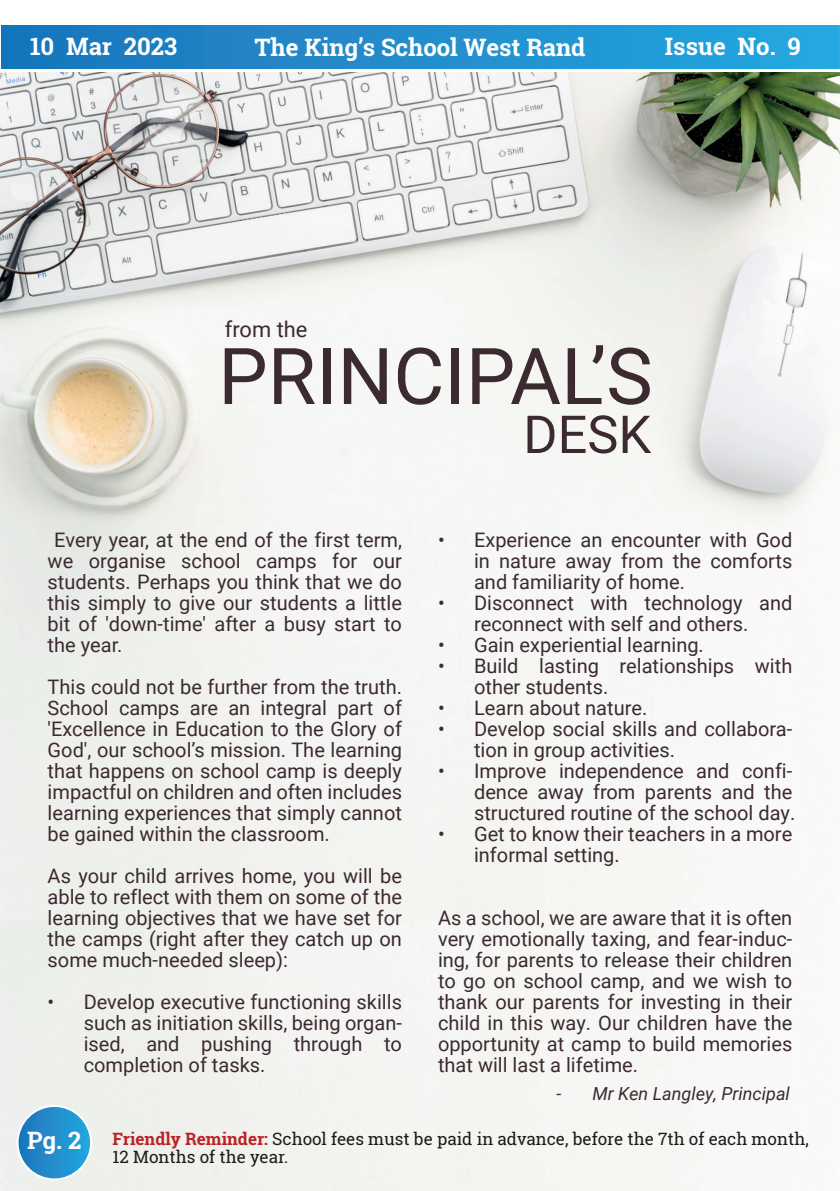
<style>
.page{position:relative;width:840px;height:1191px;background:#fff}
.page>*{position:absolute;margin:0;border:0;box-sizing:border-box;transform-origin:0 0}
.t1{font:78.4px "Roboto";color:#3b2a30}
.t2{font:52.4px "Roboto";color:#3b2a30}
.t3{font:700 24px "Roboto Slab";color:#fff}
.t4{font:21.8px "Roboto";color:#3b2a30}
.t5{font:20px/21px "Roboto";color:#3b2a30;text-align:justify}
.t6{font:italic 18px "Roboto";color:#3b2a30}
.t7{font:17px/18.4px "Roboto Slab";color:#1a1c19}
.s1{font-weight:700;color:#bb2227}
</style>
<div class="page">
<img style="left:0;top:72px;width:839px;height:848px">
<svg style="left:18px;top:1106px;width:73px;height:73px;background:#2790ce"></svg>
<div style="left:17px;top:1105px;width:75px;height:75px;border:2px solid #fff;border-radius:50%"></div>
<svg style="left:1px;top:25px;width:838px;height:44px;background:#208ecd"></svg>
<p class="t3" style="left:30px;top:30px;width:148px">10 Mar 2023</p>
<p class="t3" style="left:254px;top:31px;width:332px">The King’s School West Rand</p>
<p class="t3" style="left:664px;top:30px;width:137px">Issue No. 9</p>
<p class="t4" style="left:225px;top:314px;width:84px">from the</p>
<h1 class="t1" style="left:218px;top:321px;width:436px">PRINCIPAL’S</h1>
<h2 class="t2" style="left:523px;top:397px;width:129px">DESK</h2>
<p class="t5" style="left:48px;top:529px;width:355px;text-indent:7px">Every year, at the end of the first term, we organise school camps for our students. Perhaps you think that we do this simply to give our students a little bit of 'down-time' after a busy start to the year.</p>
<p class="t5" style="left:48px;top:676px;width:355px">This could not be further from the truth.<br>School camps are an integral part of 'Excellence in Education to the Glory of God', our school’s mission. The learning that happens on school camp is deeply impactful on children and often includes learning experiences that simply cannot be gained within the classroom.</p>
<p class="t5" style="left:48px;top:865px;width:355px">As your child arrives home, you will be able to reflect with them on some of the learning objectives that we have set for the camps (right after they catch up on some much-needed sleep):</p>
<p class="t5" style="left:84px;top:991px;width:319px;text-indent:-36px">• Develop executive functioning skills such as initiation skills, being organ&shy;ised, and pushing through to completion of tasks.</p>
<p class="t5" style="left:474px;top:529px;width:319px;text-indent:-36px">• Experience an encounter with God in nature away from the comforts and familiarity of home.</p>
<p class="t5" style="left:438px;top:592px;width:355px;text-align:center">• Disconnect with technology and reconnect with self and others.</p>
<p class="t5" style="left:438px;top:634px;width:267px">• Gain experiential learning.</p>
<p class="t5" style="left:474px;top:655px;width:319px;text-indent:-36px">• Build lasting relationships with other students.</p>
<p class="t5" style="left:438px;top:697px;width:211px">• Learn about nature.</p>
<p class="t5" style="left:474px;top:718px;width:319px;text-indent:-36px">• Develop social skills and collabora&shy;tion in group activities.</p>
<p class="t5" style="left:474px;top:760px;width:322px;text-align:left;text-indent:-36px">• Improve independence and confi&shy;dence away from parents and the structured routine of the school day.</p>
<p class="t5" style="left:474px;top:823px;width:319px;text-indent:-36px">• Get to know their teachers in a more informal setting.</p>
<p class="t5" style="left:438px;top:907px;width:355px">As a school, we are aware that it is often very emotionally taxing, and fear-induc&shy;ing, for parents to release their children to go on school camp, and we wish to thank our parents for investing in their child in this way. Our children have the opportunity at camp to build memories that will last a lifetime.</p>
<p class="t6" style="left:556px;top:1080px;width:235px">- Mr Ken Langley, Principal</p>
<p class="t3" style="left:27px;top:1124px;width:56px">Pg. 2</p>
<p class="t7" style="left:113px;top:1129px;width:697px"><span class="s1">Friendly Reminder:</span> School fees must be paid in advance, before the 7th of each month,<br>12 Months of the year.</p>
</div>
